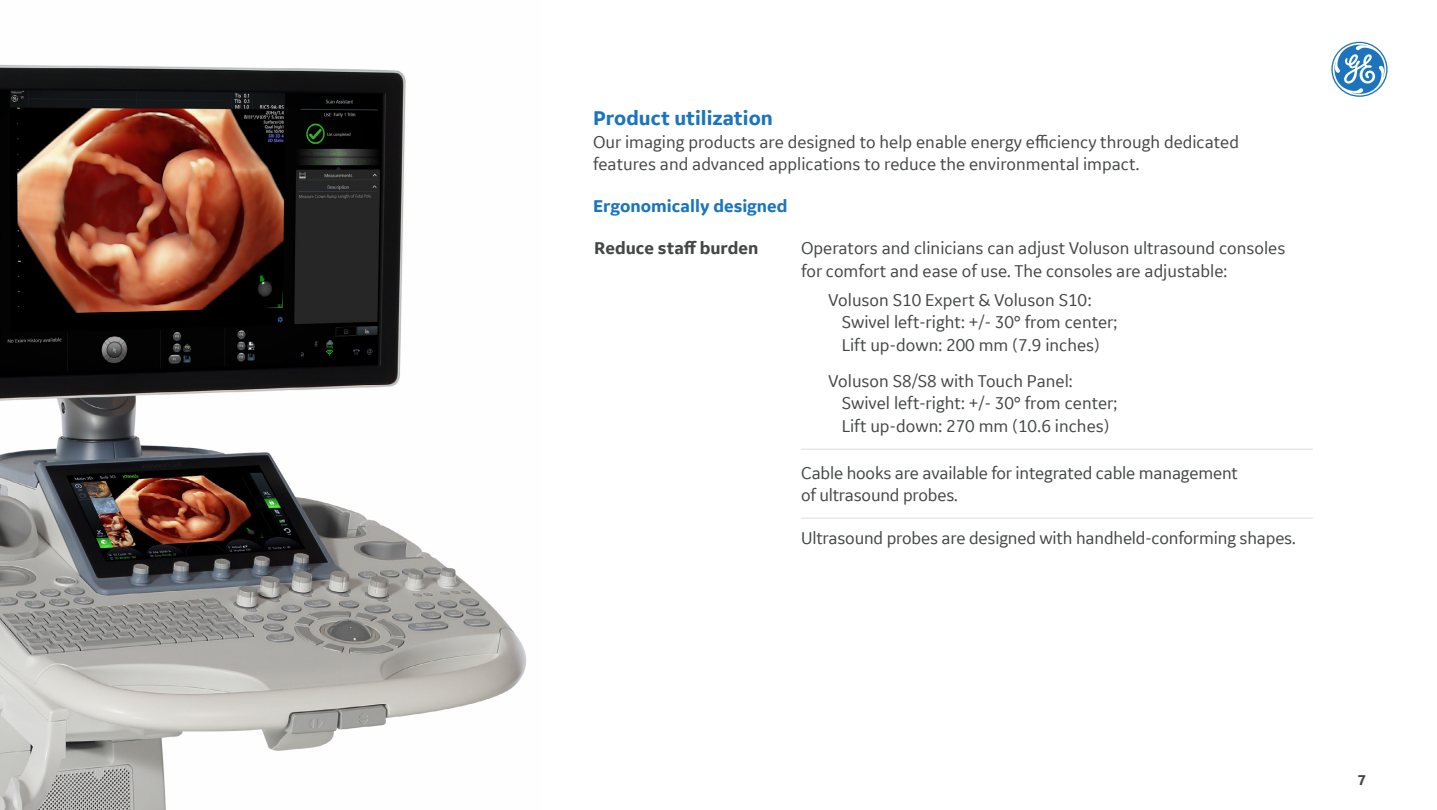
<style>
.page{position:relative;width:1437px;height:810px;background:#fff}
.page>*{position:absolute;margin:0;border:0;box-sizing:border-box;transform-origin:0 0}
.t1{font:700 21px "GE Inspira Sans";color:#1c75bc}
.t2{font:18px/22.5px "GE Inspira Sans";color:#454747}
.t3{font:700 18px "GE Inspira Sans";color:#1c75bc}
.t4{font:700 18px "GE Inspira Sans";color:#454747}
.t5{font:700 15px "GE Inspira Sans";color:#454747}
</style>
<div class="page">
<svg style="left:1331px;top:42px;width:56px;height:55px"></svg>
<hr style="left:800px;top:449px;width:512px;height:1px;background:#dedede">
<hr style="left:800px;top:518px;width:512px;height:1px;background:#dedede">
<img style="left:1px;top:65px;width:526px;height:745px">
<p class="t1" style="left:593px;top:105px;width:181px">Product utilization</p>
<p class="t2" style="left:593px;top:130px;width:647px">Our imaging products are designed to help enable energy efficiency through dedicated features and advanced applications to reduce the environmental impact.</p>
<p class="t3" style="left:593px;top:195px;width:196px">Ergonomically designed</p>
<p class="t4" style="left:594px;top:237px;width:166px">Reduce staff burden</p>
<p class="t2" style="left:801px;top:237px;width:486px">Operators and clinicians can adjust Voluson ultrasound consoles for comfort and ease of use. The consoles are adjustable:</p>
<p class="t2" style="left:841px;top:288px;width:277px;text-indent:-14px">Voluson S10 Expert &amp; Voluson S10:<br>Swivel left-right: +/- 30° from center;<br>Lift up-down: 200 mm (7.9 inches)</p>
<p class="t2" style="left:841px;top:369px;width:277px;text-indent:-14px">Voluson S8/S8 with Touch Panel:<br>Swivel left-right: +/- 30° from center;<br>Lift up-down: 270 mm (10.6 inches)</p>
<p class="t2" style="left:801px;top:461px;width:438px">Cable hooks are available for integrated cable management of ultrasound probes.</p>
<p class="t2" style="left:801px;top:526px;width:496px">Ultrasound probes are designed with handheld-conforming shapes.</p>
<p class="t5" style="left:1357px;top:771px;width:9px">7</p>
</div>
